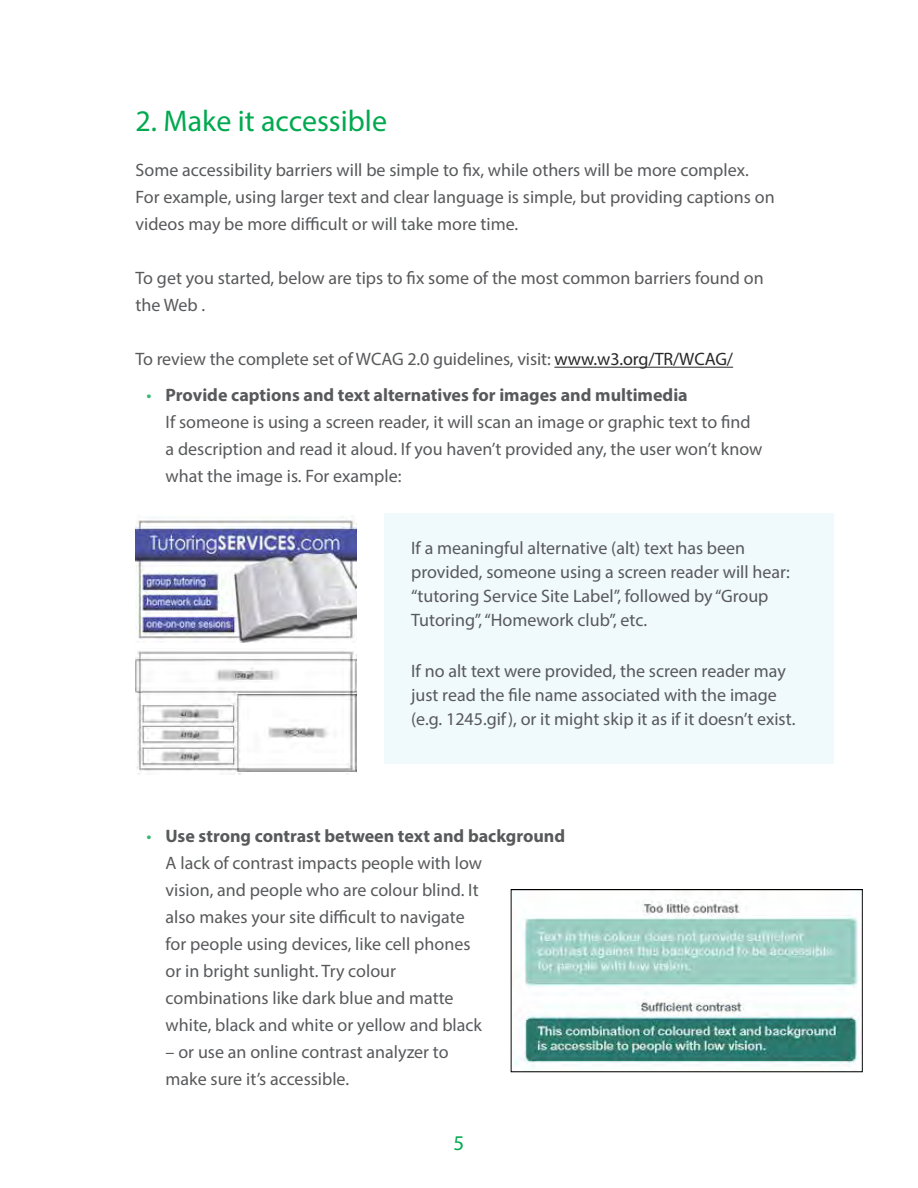
<style>
.page{position:relative;width:918px;height:1188px;background:#fff}
.page>*{position:absolute;margin:0;border:0;box-sizing:border-box;transform-origin:0 0}
.t1{font:30px "Myriad Pro";color:#00a94f}
.t2{font:21px "Myriad Pro";color:#00a94f}
.t3{font:18px/27px "Myriad Pro";color:#58595b}
.s1{color:#292829}
.s2{color:#33ba72}
.s3{font-weight:700}
</style>
<div class="page">
<hr style="left:554px;top:367px;width:179px;height:1px;background:#292829">
<div style="left:384px;top:514px;width:450px;height:250px;background:#f0f9fc"></div>
<img style="left:135px;top:515px;width:221px;height:127px">
<img style="left:135px;top:651px;width:221px;height:123px">
<img style="left:514px;top:900px;width:344px;height:169px">
<div style="left:511px;top:889px;width:352px;height:183px;border:1px solid #000"></div>
<h3 class="t1" style="left:136px;top:103px;width:253px">2. Make it accessible</h3>
<p class="t3" style="left:136px;top:157px;width:641px">Some accessibility barriers will be simple to fix, while others will be more complex.<br>For example, using larger text and clear language is simple, but providing captions on videos may be more difficult or will take more time.</p>
<p class="t3" style="left:136px;top:265px;width:630px">To get you started, below are tips to fix some of the most common barriers found on the Web .</p>
<p class="t3" style="left:136px;top:346px;width:599px">To review the complete set of WCAG 2.0 guidelines, visit: <span class="s1">www.w3.org/TR/WCAG/</span></p>
<p class="t3" style="left:166px;top:382px;width:598px;text-indent:-19px"><span class="s2">•</span> <span class="s3">Provide captions and text alternatives for images and multimedia<br></span>If someone is using a screen reader, it will scan an image or graphic text to find a description and read it aloud. If you haven’t provided any, the user won’t know what the image is. For example:</p>
<p class="t3" style="left:411px;top:536px;width:380px;line-height:24px">If a meaningful alternative (alt) text has been provided, someone using a screen reader will hear: “tutoring Service Site Label”, followed by “Group Tutoring”, “Homework club”, etc.</p>
<p class="t3" style="left:411px;top:659px;width:386px;line-height:24px">If no alt text were provided, the screen reader may just read the file name associated with the image (e.g. 1245.gif), or it might skip it as if it doesn’t exist.</p>
<p class="t3" style="left:166px;top:823px;width:401px;text-indent:-19px"><span class="s2">•</span> <span class="s3">Use strong contrast between text and background </span>A lack of contrast impacts people with low<br>vision, and people who are colour blind. It<br>also makes your site difficult to navigate<br>for people using devices, like cell phones<br>or in bright sunlight. Try colour<br>combinations like dark blue and matte<br>white, black and white or yellow and black</p>
<p class="t3" style="left:166px;top:1039px;width:285px">– or use an online contrast analyzer to make sure it’s accessible.</p>
<p class="t2" style="left:454px;top:1130px;width:12px">5</p>
</div>
